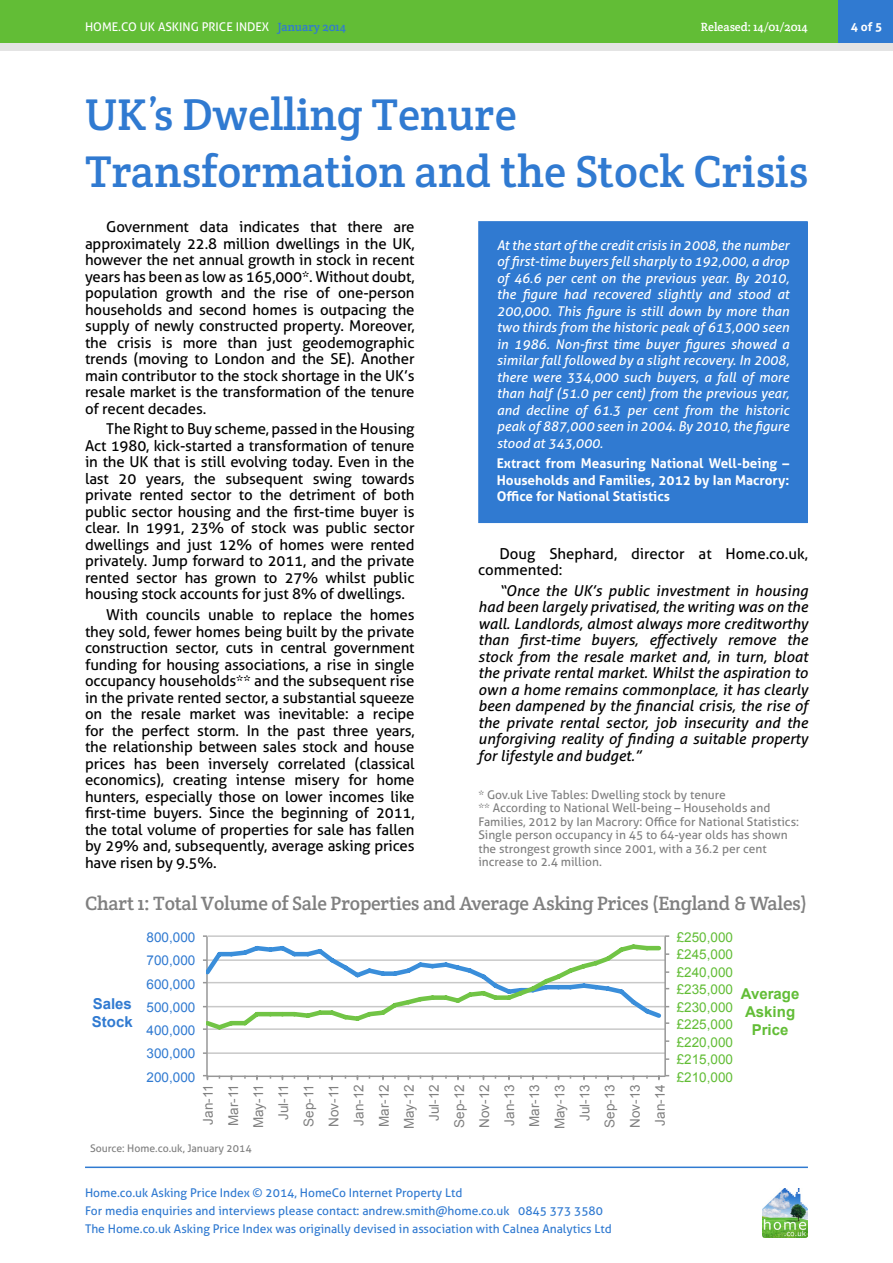
<style>
.page{position:relative;width:893px;height:1263px;background:#fff}
.page>*{position:absolute;margin:0;border:0;box-sizing:border-box;transform-origin:0 0}
.HAPI_pagetitle{font:45px/57px "Crete Round";color:#307ad1}
.HAPI_graphic_title{font:19.5px "Crete Round";letter-spacing:-.01em;color:#808080}
.HAPI_body{font:15px/16.5px "Aller";letter-spacing:-.01em;color:#000;text-align:justify}
.HAPI_body-2{font:italic 15px/16.5px "Aller";color:#000;text-align:justify}
.t1{font:700 15px/18px "Arial";color:#62bd36;text-align:center}
.t2{font:700 15px/18px "Arial";color:#307ad1}
.HAPI_body-3{font:italic 13.5px/16.5px "Aller";color:#fff;text-align:justify}
.t3{font:13.5px/25px "Arial";color:#808080;text-align:right}
.HAPI_body-4{font:700 13.5px/16.5px "Aller";color:#fff;text-align:justify}
.t4{font:13.5px "Arial";color:#62bd36}
.t5{font:13.5px "Arial";color:#307ad1}
.HAPI_Reference{font:12px/13.5px "Aller";color:#808080}
.t6{font:12px/18px "Aller";color:#307ad1}
.t7{font:12px "Aller";color:#fff}
.t8{font:12px "Crete Round";color:#fff}
.t9{font:700 12px "Aller";color:#fff}
.HAPI_Source{font:10.5px "Aller";color:#808080}
.s1{font-family:"Crete Round";color:#307ad1}
</style>
<div class="page">
<hr style="left:85px;top:1166px;width:723px;height:2px;background:#307ad1">
<div style="left:0;top:0;width:893px;height:51px;background:#e4e4e4"></div>
<div style="left:0;top:0;width:893px;height:43px;background:#62bd36"></div>
<img style="left:762px;top:1188px;width:46px;height:49px">
<div style="left:838px;top:0;width:55px;height:43px;background:#307ad1"></div>
<div style="left:479px;top:222px;width:328px;height:300px;background:#307ad1"></div>
<div style="left:478px;top:221px;width:330px;height:302px;border:2px solid #307ad1"></div>
<hr style="left:207px;top:1052px;width:458px;height:2px;background:#d5d5d5">
<hr style="left:664px;top:936px;width:2px;height:140px;background:#979797">
<hr style="left:206px;top:936px;width:2px;height:140px;background:#979797">
<hr style="left:207px;top:1075px;width:458px;height:2px;background:#979797">
<svg style="left:203px;top:1075px;width:5px;height:5px"></svg>
<svg style="left:658px;top:1075px;width:11px;height:5px"></svg>
<svg style="left:203px;top:935px;width:466px;height:98px"></svg>
<p class="t7" style="left:85px;top:19px;width:262px">HOME.CO UK ASKING PRICE INDEX <span class="s1">January 2014</span></p>
<p class="t8" style="left:701px;top:19px;width:109px">Released: 14/01/2014</p>
<p class="t9" style="left:851px;top:19px;width:33px">4 of 5</p>
<p class="HAPI_pagetitle" style="left:85px;top:85px;width:725px">UK’s Dwelling Tenure<br>Transformation and the Stock Crisis</p>
<p class="HAPI_body" style="left:85px;top:219px;width:331px;text-indent:21px">Government data indicates that there are approximately 22.8 million dwellings in the UK, however the net annual growth in stock in recent years has been as low as 165,000*. Without doubt, population growth and the rise of one-person households and second homes is outpacing the supply of newly constructed property. Moreover, the crisis is more than just geodemographic trends (moving to London and the SE). Another main contributor to the stock shortage in the UK’s resale market is the transformation of the tenure of recent decades.</p>
<p class="HAPI_body" style="left:85px;top:421px;width:331px;text-indent:21px">The Right to Buy scheme, passed in the Housing Act 1980, kick-started a transformation of tenure in the UK that is still evolving today. Even in the last 20 years, the subsequent swing towards private rented sector to the detriment of both public sector housing and the first-time buyer is clear. In 1991, 23% of stock was public sector dwellings and just 12% of homes were rented privately. Jump forward to 2011, and the private rented sector has grown to 27% whilst public housing stock accounts for just 8% of dwellings.</p>
<p class="HAPI_body" style="left:85px;top:607px;width:331px;text-indent:21px">With councils unable to replace the homes they sold, fewer homes being built by the private construction sector, cuts in central government funding for housing associations, a rise in single occupancy households** and the subsequent rise in the private rented sector, a substantial squeeze on the resale market was inevitable: a recipe for the perfect storm. In the past three years, the relationship between sales stock and house prices has been inversely correlated (classical economics), creating intense misery for home hunters, especially those on lower incomes like first-time buyers. Since the beginning of 2011, the total volume of properties for sale has fallen by 29% and, subsequently, average asking prices have risen by 9.5%.</p>
<p class="HAPI_body-3" style="left:497px;top:236px;width:294px">At the start of the credit crisis in 2008, the number of first-time buyers fell sharply to 192,000, a drop of 46.6 per cent on the previous year. By 2010, the figure had recovered slightly and stood at 200,000. This figure is still down by more than two thirds from the historic peak of 613,000 seen in 1986. Non-first time buyer figures showed a similar fall followed by a slight recovery. In 2008, there were 334,000 such buyers, a fall of more than half (51.0 per cent) from the previous year, and decline of 61.3 per cent from the historic peak of 887,000 seen in 2004. By 2010, the figure stood at 343,000.</p>
<p class="HAPI_body-4" style="left:497px;top:455px;width:294px">Extract from Measuring National Well-being – Households and Families, 2012 by Ian Macrory:<br>Office for National Statistics</p>
<p class="HAPI_body" style="left:478px;top:545px;width:331px;text-indent:21px">Doug Shephard, director at Home.co.uk, commented:</p>
<p class="HAPI_body-2" style="left:478px;top:582px;width:331px;text-indent:21px">“Once the UK’s public investment in housing had been largely privatised, the writing was on the wall. Landlords, almost always more creditworthy than first-time buyers, effectively remove the stock from the resale market and, in turn, bloat the private rental market. Whilst the aspiration to own a home remains commonplace, it has clearly been dampened by the financial crisis, the rise of the private rental sector, job insecurity and the unforgiving reality of finding a suitable property for lifestyle and budget.”</p>
<p class="HAPI_Reference" style="left:478px;top:787px;width:249px">* Gov.uk Live Tables: Dwelling stock by tenure</p>
<p class="HAPI_Reference" style="left:478px;top:801px;width:322px">** According to National Well-being – Households and Families, 2012 by Ian Macrory: Office for National Statistics:<br>Single person occupancy in 45 to 64-year olds has shown the strongest growth since 2001, with a 36.2 per cent increase to 2.4 million.</p>
<p class="HAPI_graphic_title" style="left:85px;top:891px;width:724px">Chart 1: Total Volume of Sale Properties and Average Asking Prices (England &amp; Wales)</p>
<p class="t5" style="left:147px;top:928px;width:50px">800,000</p>
<p class="t4" style="left:677px;top:928px;width:58px">£250,000</p>
<p class="t2" style="left:92px;top:995px;width:42px">Sales<br>Stock</p>
<p class="t5" style="left:147px;top:952px;width:50px">700,000</p>
<p class="t5" style="left:147px;top:975px;width:50px">600,000</p>
<p class="t5" style="left:147px;top:998px;width:50px">500,000</p>
<p class="t5" style="left:147px;top:1021px;width:50px">400,000</p>
<p class="t5" style="left:147px;top:1045px;width:50px">300,000</p>
<p class="t4" style="left:677px;top:946px;width:58px">£245,000</p>
<p class="t4" style="left:677px;top:963px;width:58px">£240,000</p>
<p class="t4" style="left:677px;top:981px;width:58px">£235,000</p>
<p class="t4" style="left:677px;top:998px;width:58px">£230,000</p>
<p class="t4" style="left:677px;top:1016px;width:58px">£225,000</p>
<p class="t4" style="left:677px;top:1033px;width:58px">£220,000</p>
<p class="t4" style="left:677px;top:1051px;width:58px">£215,000</p>
<p class="t1" style="left:741px;top:985px;width:60px">Average<br>Asking<br>Price</p>
<p class="t5" style="left:147px;top:1068px;width:50px">200,000</p>
<p class="t3" style="left:196px;top:1129px;width:47px;rotate:-90deg">Jan-11<br>Mar-11<br>May-11<br>Jul-11<br>Sep-11<br>Nov-11<br>Jan-12<br>Mar-12<br>May-12<br>Jul-12<br>Sep-12<br>Nov-12<br>Jan-13<br>Mar-13<br>May-13<br>Jul-13<br>Sep-13<br>Nov-13<br>Jan-14</p>
<p class="t4" style="left:677px;top:1068px;width:58px">£210,000</p>
<p class="HAPI_Source" style="left:90px;top:1141px;width:163px">Source: Home.co.uk, January 2014</p>
<p class="t6" style="left:85px;top:1184px;width:528px">Home.co.uk Asking Price Index © 2014, HomeCo Internet Property Ltd<br>For media enquiries and interviews please contact: andrew.smith@home.co.uk 0845 373 3580<br>The Home.co.uk Asking Price Index was originally devised in association with Calnea Analytics Ltd</p>
</div>
